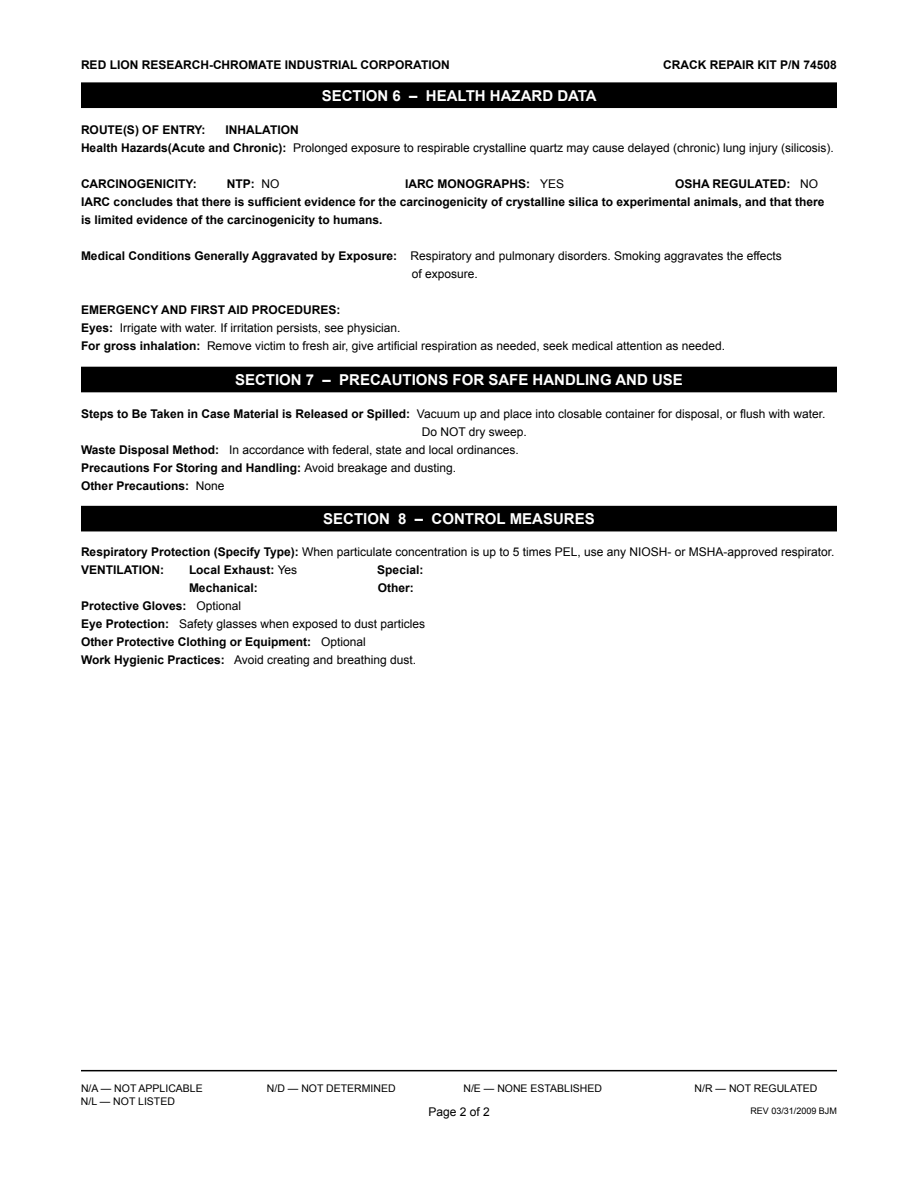
<style>
.page{position:relative;width:918px;height:1188px;background:#fff}
.page>*{position:absolute;margin:0;border:0;box-sizing:border-box;transform-origin:0 0}
.t1{font:700 15px "Arial";color:#fff}
.t2{font:12px/18px "Arial";color:#000}
.t3{font:700 12px/18px "Arial";color:#000}
.t4{font:10.5px "Arial";color:#000}
.t5{font:9px "Arial";color:#000}
.s1{font-weight:700}
.s2{font-weight:400}
</style>
<div class="page">
<hr style="left:81px;top:1070px;width:756px;height:1px;background:#000">
<div style="left:82px;top:367px;width:754px;height:25px;background:#000"></div>
<div style="left:82px;top:507px;width:754px;height:24px;background:#000"></div>
<div style="left:81px;top:506px;width:756px;height:25px;border:2px solid #000"></div>
<div style="left:82px;top:83px;width:754px;height:24px;background:#000"></div>
<div style="left:81px;top:82px;width:756px;height:26px;border:2px solid #000"></div>
<p class="t3" style="left:81px;top:57px;width:9px">RED</p>
<p class="t3" style="left:110px;top:57px;width:8px">LION</p>
<p class="t3" style="left:142px;top:57px;width:34px">RESEAR</p>
<p class="t3" style="left:192px;top:57px;width:48px">CH-CHROMATE</p>
<p class="t3" style="left:285px;top:57px;width:8px">INDU</p>
<p class="t3" style="left:314px;top:57px;width:16px">STRIAL</p>
<p class="t3" style="left:361px;top:57px;width:18px">CORPORATION</p>
<p class="t3" style="left:663px;top:57px;width:55px">CRACK REPAIR</p>
<p class="t3" style="left:757px;top:57px;width:81px">KIT P/N 74508</p>
<p class="t1" style="left:322px;top:86px;width:276px">SECTION 6 – HEALTH HAZARD DATA</p>
<p class="t2" style="left:81px;top:121px;width:754px;text-indent:145px"><span class="s1">Inhalation<br>Health Hazards(Acute and Chronic):</span> Prolonged exposure to respirable crystalline quartz may cause delayed (chronic) lung injury (silicosis).</p>
<p class="t3" style="left:81px;top:175px;width:18px">Carcinogenicity</p>
<p class="t3" style="left:193px;top:175px;width:5px">:</p>
<p class="t3" style="left:227px;top:175px;width:54px">NTP: <span class="s2">NO</span></p>
<p class="t3" style="left:405px;top:175px;width:53px">IARC Monographs</p>
<p class="t2" style="left:526px;top:175px;width:31px"><span class="s1">:</span> Yes</p>
<p class="t3" style="left:675px;top:175px;width:56px">OSHA Regulated</p>
<p class="t3" style="left:81px;top:121px;width:126px">Route(s) of entry:</p>
<p class="t3" style="left:81px;top:175px;width:745px;text-indent:705px">: <span class="s2">NO<br></span>IARC concludes that there is sufficient evidence for the carcinogenicity of crystalline silica to experimental animals, and that there is limited evidence of the carcinogenicity to humans.</p>
<p class="t2" style="left:412px;top:247px;width:372px;text-indent:-331px"><span class="s1">Medical Conditions Generally Aggravated by Exposure:</span> Respiratory and pulmonary disorders. Smoking aggravates the effects of exposure.</p>
<p class="t3" style="left:81px;top:301px;width:18px">Emergency</p>
<p class="t3" style="left:161px;top:301px;width:10px">and</p>
<p class="t3" style="left:190px;top:301px;width:15px">First</p>
<p class="t3" style="left:228px;top:301px;width:42px">Aid Procedures</p>
<p class="t2" style="left:81px;top:301px;width:646px;text-indent:256px"><span class="s1">:<br>Eyes:</span> Irrigate with water. If irritation persists, see physician.<br><span class="s1">For gross inhalation:</span> Remove victim to fresh air, give artificial respiration as needed, seek medical attention as needed.</p>
<p class="t1" style="left:235px;top:370px;width:449px">SECTION 7 – PRECAUTIONS FOR SAFE HANDLING AND USE</p>
<p class="t2" style="left:81px;top:405px;width:746px"><span class="s1">Steps to Be Taken in Case Material is Released or Spilled:</span> Vacuum up and place into closable container for disposal, or flush with water.</p>
<p class="t2" style="left:422px;top:423px;width:107px">Do NOT dry sweep.</p>
<p class="t2" style="left:81px;top:441px;width:439px"><span class="s1">Waste Disposal Method:</span> In accordance with federal, state and local ordinances.</p>
<p class="t3" style="left:81px;top:459px;width:377px">Precautions For Storing and Handling: <span class="s2">Avoid breakage and dusting.</span></p>
<p class="t3" style="left:81px;top:477px;width:145px">Other Precautions: <span class="s2">None</span></p>
<p class="t1" style="left:323px;top:509px;width:41px">SECTION</p>
<p class="t1" style="left:398px;top:509px;width:56px">8 – CONTROL</p>
<p class="t1" style="left:510px;top:509px;width:12px">MEA</p>
<p class="t1" style="left:543px;top:509px;width:21px">SURE</p>
<p class="t1" style="left:585px;top:509px;width:12px">S</p>
<p class="t2" style="left:81px;top:543px;width:755px"><span class="s1">Respiratory Protection (Specify Type):</span> When particulate concentration is up to 5 times PEL, use any NIOSH- or MSHA-approved respirator.<br><span class="s1">Ventilation:</span></p>
<p class="t3" style="left:189px;top:561px;width:110px">Local Exhaust: <span class="s2">Yes</span></p>
<p class="t3" style="left:377px;top:561px;width:48px">Special:</p>
<p class="t3" style="left:189px;top:579px;width:70px">Mechanical:</p>
<p class="t3" style="left:378px;top:579px;width:37px">Other:</p>
<p class="t3" style="left:81px;top:597px;width:346px">Protective Gloves: <span class="s2">Optional<br></span>Eye Protection: <span class="s2">Safety glasses when exposed to dust particles </span>Other Protective Clothing or Equipment: <span class="s2">Optional<br></span>Work Hygienic Practices: <span class="s2">Avoid creating and breathing dust.</span></p>
<p class="t4" style="left:81px;top:1082px;width:123px">N/A — NOT APPLICABLE</p>
<p class="t4" style="left:267px;top:1082px;width:130px">N/D — NOT DETERMINED</p>
<p class="t4" style="left:463px;top:1082px;width:140px">N/E — NONE ESTABLISHED</p>
<p class="t4" style="left:695px;top:1082px;width:124px">N/R — NOT REGULATED</p>
<p class="t4" style="left:81px;top:1094px;width:95px">N/L — NOT LISTED</p>
<p class="t5" style="left:750px;top:1105px;width:88px">REV 03/31/2009 BJM</p>
<p class="t2" style="left:428px;top:1103px;width:63px">Page 2 of 2</p>
</div>
